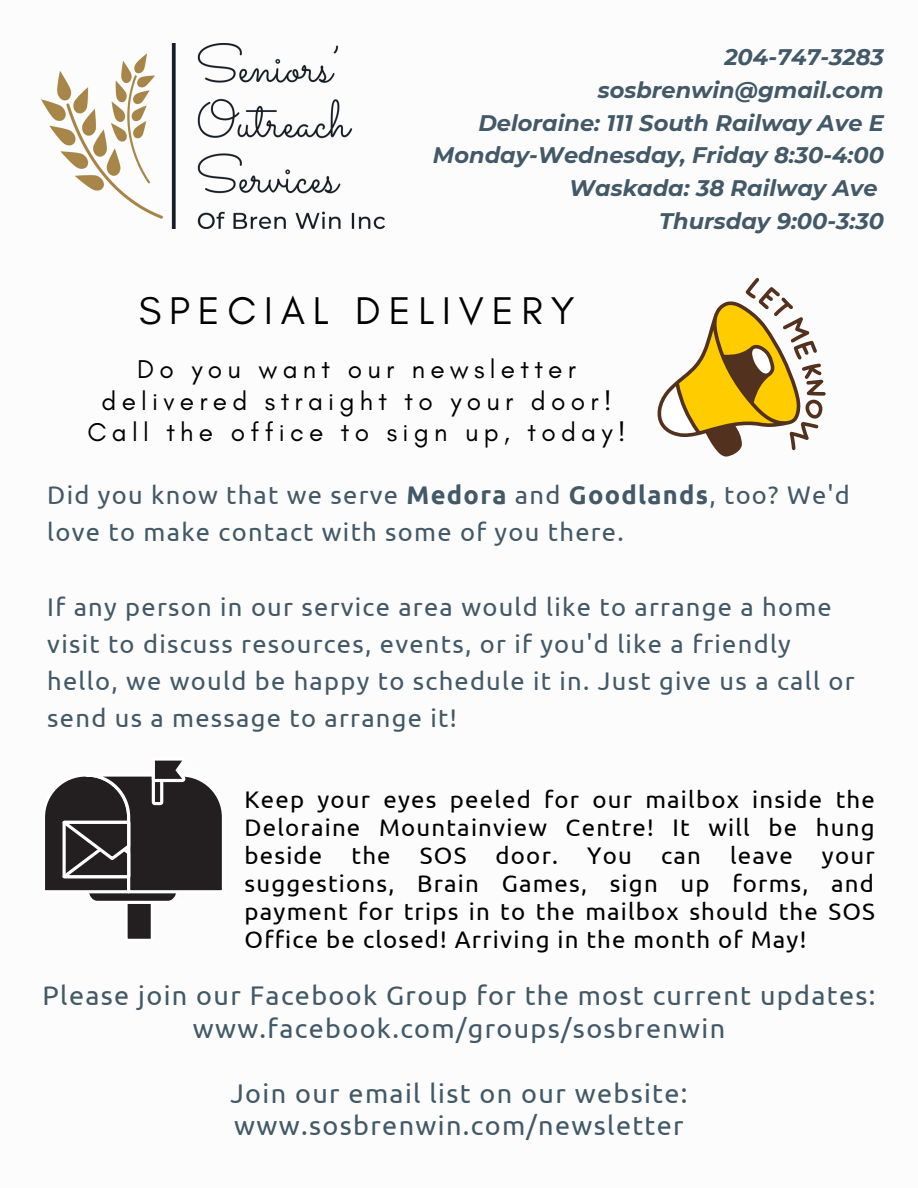
<style>
.page{position:relative;width:918px;height:1188px;background:#fff}
.page>*{position:absolute;margin:0;border:0;box-sizing:border-box;transform-origin:0 0}
.t1{font:39.3px "Glacial Indifference";letter-spacing:.2em;color:#000}
.t2{font:27px/32.7px "Ubuntu";letter-spacing:.05em;color:#435967;text-align:center}
.t3{font:26.25px/31.5px "Glacial Indifference";letter-spacing:.2em;color:#000;text-align:center}
.t4{font:25.5px/37.2px "Ubuntu";letter-spacing:.05em;color:#435967}
.t5{font:24px/28.2px "Ubuntu";letter-spacing:.05em;color:#000;text-align:justify}
.t6{font:italic 700 22.5px/32.7px "Montserrat";color:#435967;text-align:right}
.s1{font-weight:700}
</style>
<div class="page">
<img style="left:42px;top:44px;width:343px;height:184px">
<svg style="left:657px;top:278px;width:169px;height:179px"></svg>
<div style="left:126px;top:895px;width:26px;height:45px;background:#231f20"></div>
<div style="left:124px;top:893px;width:30px;height:49px;border:3px solid #fff"></div>
<svg style="left:45px;top:760px;width:177px;height:144px"></svg>
<p class="t6" style="left:433px;top:41px;width:452px">204-747-3283 sosbrenwin@gmail.com<br>Deloraine: 111 South Railway Ave E<br>Monday-Wednesday, Friday 8:30-4:00<br>Waskada: 38 Railway Ave<br>Thursday 9:00-3:30</p>
<h1 class="t1" style="left:139px;top:287px;width:437px">SPECIAL DELIVERY</h1>
<p class="t3" style="left:88px;top:354px;width:540px">Do you want our newsletter delivered straight to your door!<br>Call the office to sign up, today!</p>
<p class="t4" style="left:47px;top:476px;width:804px">Did you know that we serve <span class="s1">Medora</span> and <span class="s1">Goodlands</span>, too? We'd love to make contact with some of you there.</p>
<p class="t4" style="left:47px;top:587px;width:809px">If any person in our service area would like to arrange a home visit to discuss resources, events, or if you'd like a friendly hello, we would be happy to schedule it in. Just give us a call or send us a message to arrange it!</p>
<p class="t5" style="left:245px;top:785px;width:632px">Keep your eyes peeled for our mailbox inside the Deloraine Mountainview Centre! It will be hung beside the SOS door. You can leave your suggestions, Brain Games, sign up forms, and payment for trips in to the mailbox should the SOS Office be closed! Arriving in the month of May!</p>
<p class="t2" style="left:43px;top:979px;width:834px">Please join our Facebook Group for the most current updates: www.facebook.com/groups/sosbrenwin</p>
<p class="t2" style="left:230px;top:1076px;width:459px;text-align:left">Join our email list on our website: www.sosbrenwin.com/newsletter</p>
</div>
